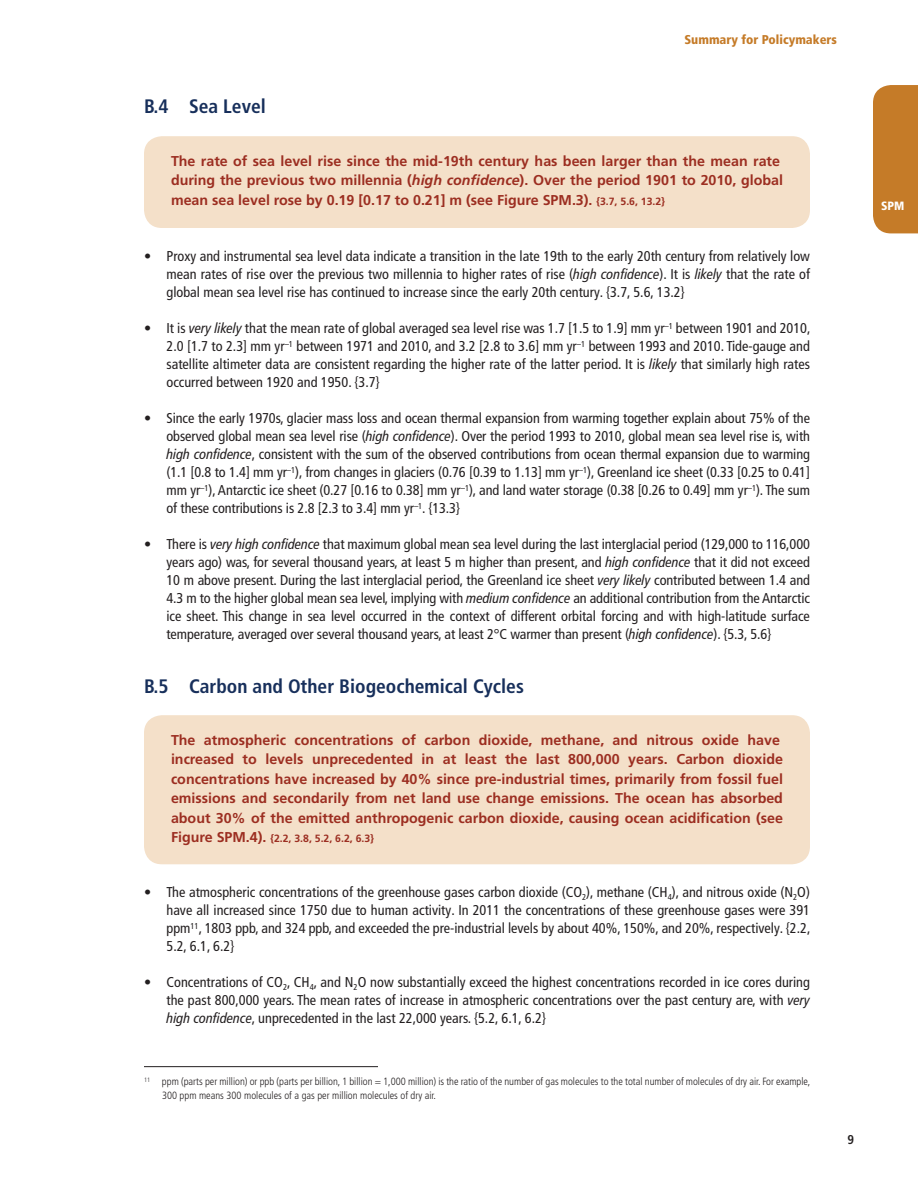
<style>
.page{position:relative;width:918px;height:1188px;background:#fff}
.page>*{position:absolute;margin:0;border:0;box-sizing:border-box;transform-origin:0 0}
.Subhead_1_1{font:700 condensed 19.5px "Frutiger LT Pro";color:#172f5b}
.Bulleted_Body{font:condensed 14.25px/18px "Frutiger LT Pro";color:#231f20;text-align:justify}
.SPM_TFE_Box_Body{font:700 14.25px/19.5px "Frutiger LT Pro";color:#9c2e21}
.t1{font:900 condensed 12.75px "Frutiger LT Pro";color:#c57b28}
.t2{font:700 condensed 12.75px "Frutiger LT Pro";color:#231f20}
.Body{font:900 condensed 12px "Frutiger LT Pro";color:#fff}
.Footnote{font:300 condensed 10.5px/13.5px "Frutiger LT Pro";color:#231f20}
.SPM_TFE_Box_Body-2{font:700 10.5px "Frutiger LT Pro";color:#9c2e21}
.s1{font-style:italic}
.s2{font-size:10.5px}
.s3{font-size:14.25px}
</style>
<div class="page">
<div style="left:873px;top:85px;width:45px;height:148px;background:#c57b28"></div>
<div style="left:144px;top:715px;width:666px;height:149px;background:#f4e0c9;border-radius:18px"></div>
<hr style="left:144px;top:1066px;width:234px;height:1px;background:#231f20">
<div style="left:144px;top:136px;width:666px;height:92px;background:#f4e0c9;border-radius:18px"></div>
<p class="t1" style="left:684px;top:32px;width:154px">Summary for Policymakers</p>
<p class="Subhead_1_1" style="left:144px;top:95px;width:123px">B.4 Sea Level</p>
<p class="SPM_TFE_Box_Body" style="left:171px;top:151px;width:613px">The rate of sea level rise since the mid-19th century has been larger than the mean rate during the previous two millennia (<span class="s1">high confidence</span>). Over the period 1901 to 2010, global mean sea level rose by 0.19 [0.17 to 0.21] m (see Figure SPM.3). <span class="s2">{3.7, 5.6, 13.2}</span></p>
<p class="Bulleted_Body" style="left:166px;top:247px;width:645px;text-indent:-22px">• Proxy and instrumental sea level data indicate a transition in the late 19th to the early 20th century from relatively low mean rates of rise over the previous two millennia to higher rates of rise (<span class="s1">high confidence</span>). It is <span class="s1">likely</span> that the rate of global mean sea level rise has continued to increase since the early 20th century. {3.7, 5.6, 13.2}</p>
<p class="Bulleted_Body" style="left:166px;top:319px;width:646px;text-indent:-22px">• It is <span class="s1">very likely</span> that the mean rate of global averaged sea level rise was 1.7 [1.5 to 1.9] mm yr<sup>–1</sup> between 1901 and 2010, 2.0 [1.7 to 2.3] mm yr<sup>–1</sup> between 1971 and 2010, and 3.2 [2.8 to 3.6] mm yr<sup>–1</sup> between 1993 and 2010. Tide-gauge and satellite altimeter data are consistent regarding the higher rate of the latter period. It is <span class="s1">likely</span> that similarly high rates occurred between 1920 and 1950. {3.7}</p>
<p class="Bulleted_Body" style="left:166px;top:409px;width:645px;text-indent:-22px">• Since the early 1970s, glacier mass loss and ocean thermal expansion from warming together explain about 75% of the observed global mean sea level rise (<span class="s1">high confidence</span>). Over the period 1993 to 2010, global mean sea level rise is, with <span class="s1">high confidence</span>, consistent with the sum of the observed contributions from ocean thermal expansion due to warming (1.1 [0.8 to 1.4] mm yr<sup>–1</sup>), from changes in glaciers (0.76 [0.39 to 1.13] mm yr<sup>–1</sup>), Greenland ice sheet (0.33 [0.25 to 0.41] mm yr<sup>–1</sup>), Antarctic ice sheet (0.27 [0.16 to 0.38] mm yr<sup>–1</sup>), and land water storage (0.38 [0.26 to 0.49] mm yr<sup>–1</sup>). The sum of these contributions is 2.8 [2.3 to 3.4] mm yr<sup>–1</sup>. {13.3}</p>
<p class="Bulleted_Body" style="left:166px;top:535px;width:645px;text-indent:-22px">• There is <span class="s1">very high confidence</span> that maximum global mean sea level during the last interglacial period (129,000 to 116,000 years ago) was, for several thousand years, at least 5 m higher than present, and <span class="s1">high confidence</span> that it did not exceed 10 m above present. During the last interglacial period, the Greenland ice sheet <span class="s1">very likely</span> contributed between 1.4 and 4.3 m to the higher global mean sea level, implying with <span class="s1">medium confidence</span> an additional contribution from the Antarctic ice sheet. This change in sea level occurred in the context of different orbital forcing and with high-latitude surface temperature, averaged over several thousand years, at least 2°C warmer than present (<span class="s1">high confidence</span>). {5.3, 5.6}</p>
<p class="Subhead_1_1" style="left:144px;top:675px;width:381px">B.5 Carbon and Other Biogeochemical Cycles</p>
<p class="SPM_TFE_Box_Body" style="left:171px;top:730px;width:614px">The atmospheric concentrations of carbon dioxide, methane, and nitrous oxide have increased to levels unprecedented in at least the last 800,000 years. Carbon dioxide concentrations have increased by 40% since pre-industrial times, primarily from fossil fuel emissions and secondarily from net land use change emissions. The ocean has absorbed about 30% of the emitted anthropogenic carbon dioxide, causing ocean acidification (see</p>
<p class="SPM_TFE_Box_Body-2" style="left:171px;top:833px;width:204px"><span class="s3">Figure SPM.4).</span> {2.2, 3.8, 5.2, 6.2, 6.3}</p>
<p class="Bulleted_Body" style="left:166px;top:883px;width:645px;text-indent:-22px">• The atmospheric concentrations of the greenhouse gases carbon dioxide (CO<sub>2</sub>), methane (CH<sub>4</sub>), and nitrous oxide (N<sub>2</sub>O) have all increased since 1750 due to human activity. In 2011 the concentrations of these greenhouse gases were 391 ppm<sup>11</sup>, 1803 ppb, and 324 ppb, and exceeded the pre-industrial levels by about 40%, 150%, and 20%, respectively. {2.2, 5.2, 6.1, 6.2}</p>
<p class="Bulleted_Body" style="left:166px;top:973px;width:645px;text-indent:-22px">• Concentrations of CO<sub>2</sub>, CH<sub>4</sub>, and N<sub>2</sub>O now substantially exceed the highest concentrations recorded in ice cores during the past 800,000 years. The mean rates of increase in atmospheric concentrations over the past century are, with <span class="s1">very high confidence</span>, unprecedented in the last 22,000 years. {5.2, 6.1, 6.2}</p>
<p class="Footnote" style="left:162px;top:1075px;width:650px;text-indent:-18px"><sup>11</sup> ppm (parts per million) or ppb (parts per billion, 1 billion = 1,000 million) is the ratio of the number of gas molecules to the total number of molecules of dry air. For example,<br>300 ppm means 300 molecules of a gas per million molecules of dry air.</p>
<p class="t2" style="left:848px;top:1132px;width:8px">9</p>
<p class="Body" style="left:881px;top:199px;width:25px">SPM</p>
</div>
